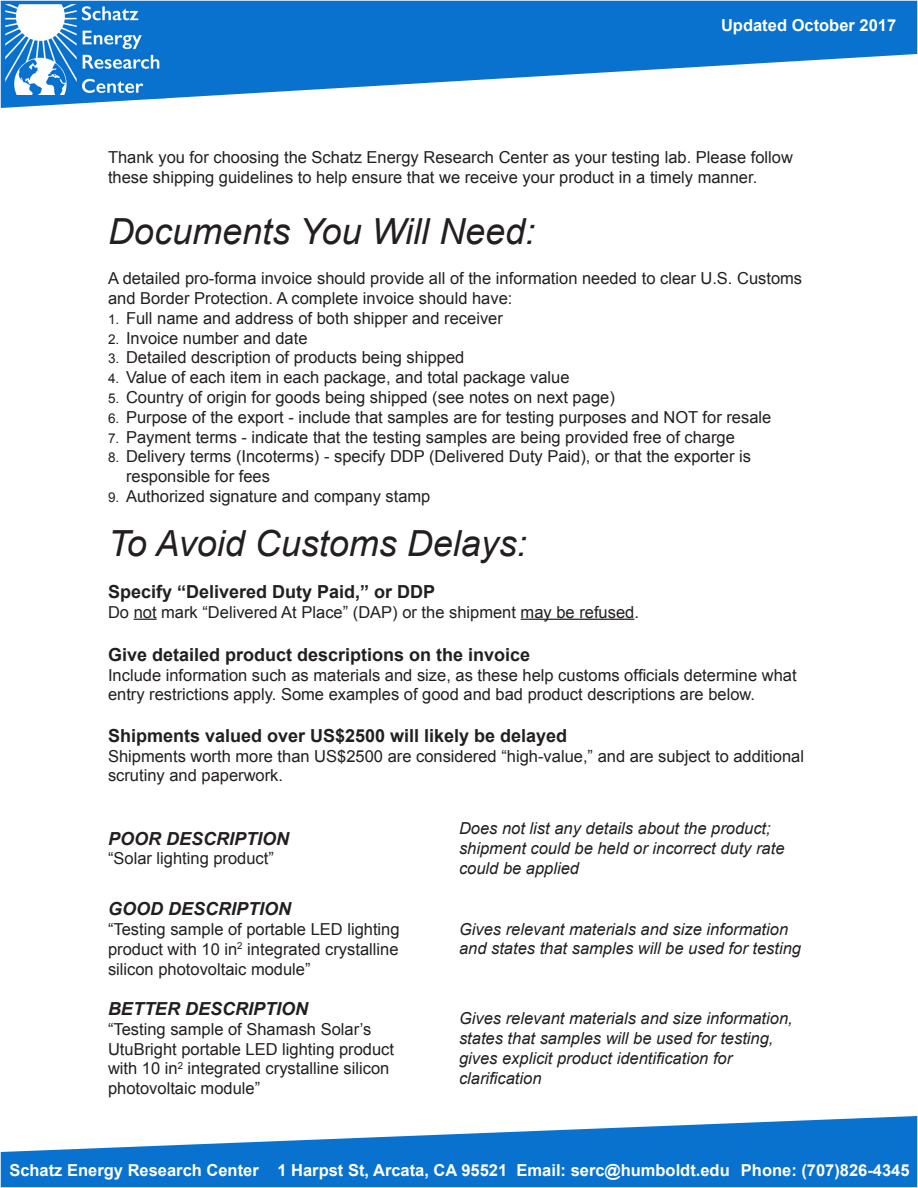
<style>
.page{position:relative;width:918px;height:1188px;background:#fff}
.page>*{position:absolute;margin:0;border:0;box-sizing:border-box;transform-origin:0 0}
.Heading_-_Left{font:italic 36px "Arial";color:#231f20}
.Bold_Points{font:700 18px "Arial";color:#231f20}
.Point_Description{font:italic 700 18px "Arial";color:#231f20}
.t1{font:16.5px/19.8px "Arial";color:#231f20}
.t2{font:italic 16.5px/19.8px "Arial";color:#231f20}
.t3{font:700 16.5px "Arial";color:#fff}
.s1{font-size:13.5px}
</style>
<div class="page">
<svg style="left:1px;top:1116px;width:916px;height:71px;fill:#0972ce"></svg>
<svg style="left:1px;top:1px;width:916px;height:107px;fill:#0971ce"></svg>
<svg style="left:134px;top:619px;width:23px;height:1px"></svg>
<hr style="left:521px;top:619px;width:113px;height:1px;background:#231f20">
<img style="left:7px;top:6px;width:156px;height:89px">
<div style="left:4px;top:3px;width:162px;height:95px;border:2px solid #0971ce"></div>
<p class="t3" style="left:721px;top:15px;width:177px">Updated October 2017</p>
<p class="t1" style="left:108px;top:148px;width:687px">Thank you for choosing the Schatz Energy Research Center as your testing lab. Please follow these shipping guidelines to help ensure that we receive your product in a timely manner.</p>
<p class="Heading_-_Left" style="left:108px;top:208px;width:429px">Documents You Will Need:</p>
<p class="t1" style="left:108px;top:269px;width:696px">A detailed pro-forma invoice should provide all of the information needed to clear U.S. Customs and Border Protection. A complete invoice should have:</p>
<p class="t1" style="left:108px;top:308px;width:396px"><span class="s1">1.</span> Full name and address of both shipper and receiver</p>
<p class="t1" style="left:108px;top:328px;width:201px"><span class="s1">2.</span> Invoice number and date</p>
<p class="t1" style="left:108px;top:348px;width:358px"><span class="s1">3.</span> Detailed description of products being shipped</p>
<p class="t1" style="left:108px;top:368px;width:463px"><span class="s1">4.</span> Value of each item in each package, and total package value</p>
<p class="t1" style="left:108px;top:387px;width:508px"><span class="s1">5.</span> Country of origin for goods being shipped (see notes on next page)</p>
<p class="t1" style="left:108px;top:407px;width:665px"><span class="s1">6.</span> Purpose of the export - include that samples are for testing purposes and NOT for resale</p>
<p class="t1" style="left:108px;top:427px;width:628px"><span class="s1">7.</span> Payment terms - indicate that the testing samples are being provided free of charge</p>
<p class="t1" style="left:126px;top:447px;width:627px;text-indent:-18px"><span class="s1">8.</span> Delivery terms (Incoterms) - specify DDP (Delivered Duty Paid), or that the exporter is responsible for fees</p>
<p class="t1" style="left:108px;top:486px;width:324px"><span class="s1">9.</span> Authorized signature and company stamp</p>
<p class="Heading_-_Left" style="left:108px;top:520px;width:420px">To Avoid Customs Delays:</p>
<p class="Bold_Points" style="left:108px;top:579px;width:329px">Specify “Delivered Duty Paid,” or DDP</p>
<p class="t1" style="left:108px;top:602px;width:532px">Do not mark “Delivered At Place” (DAP) or the shipment may be refused.</p>
<p class="Bold_Points" style="left:108px;top:642px;width:424px">Give detailed product descriptions on the invoice</p>
<p class="t1" style="left:108px;top:665px;width:690px">Include information such as materials and size, as these help customs officials determine what entry restrictions apply. Some examples of good and bad product descriptions are below.</p>
<p class="Bold_Points" style="left:108px;top:723px;width:461px">Shipments valued over US$2500 will likely be delayed</p>
<p class="t1" style="left:108px;top:746px;width:698px">Shipments worth more than US$2500 are considered “high-value,” and are subject to additional scrutiny and paperwork.</p>
<p class="Point_Description" style="left:108px;top:826px;width:183px">POOR DESCRIPTION</p>
<p class="t1" style="left:108px;top:849px;width:167px">“Solar lighting product”</p>
<p class="Point_Description" style="left:108px;top:897px;width:185px">GOOD DESCRIPTION</p>
<p class="t1" style="left:108px;top:920px;width:293px;text-align:justify">“Testing sample of portable LED lighting product with 10 in<sup>2</sup> integrated crystalline silicon photovoltaic module”</p>
<p class="Point_Description" style="left:108px;top:997px;width:202px">BETTER DESCRIPTION</p>
<p class="t1" style="left:108px;top:1019px;width:288px">“Testing sample of Shamash Solar’s UtuBright portable LED lighting product with 10 in<sup>2</sup> integrated crystalline silicon photovoltaic module”</p>
<p class="t2" style="left:459px;top:819px;width:327px">Does not list any details about the product; shipment could be held or incorrect duty rate could be applied</p>
<p class="t2" style="left:459px;top:919px;width:344px">Gives relevant materials and size information and states that samples will be used for testing</p>
<p class="t2" style="left:459px;top:1009px;width:335px">Gives relevant materials and size information, states that samples will be used for testing, gives explicit product identification for clarification</p>
<p class="t3" style="left:9px;top:1159px;width:251px">Schatz Energy Research Center</p>
<p class="t3" style="left:277px;top:1159px;width:231px">1 Harpst St, Arcata, CA 95521</p>
<p class="t3" style="left:517px;top:1159px;width:395px">Email: serc@humboldt.edu Phone: (707)826-4345</p>
</div>
